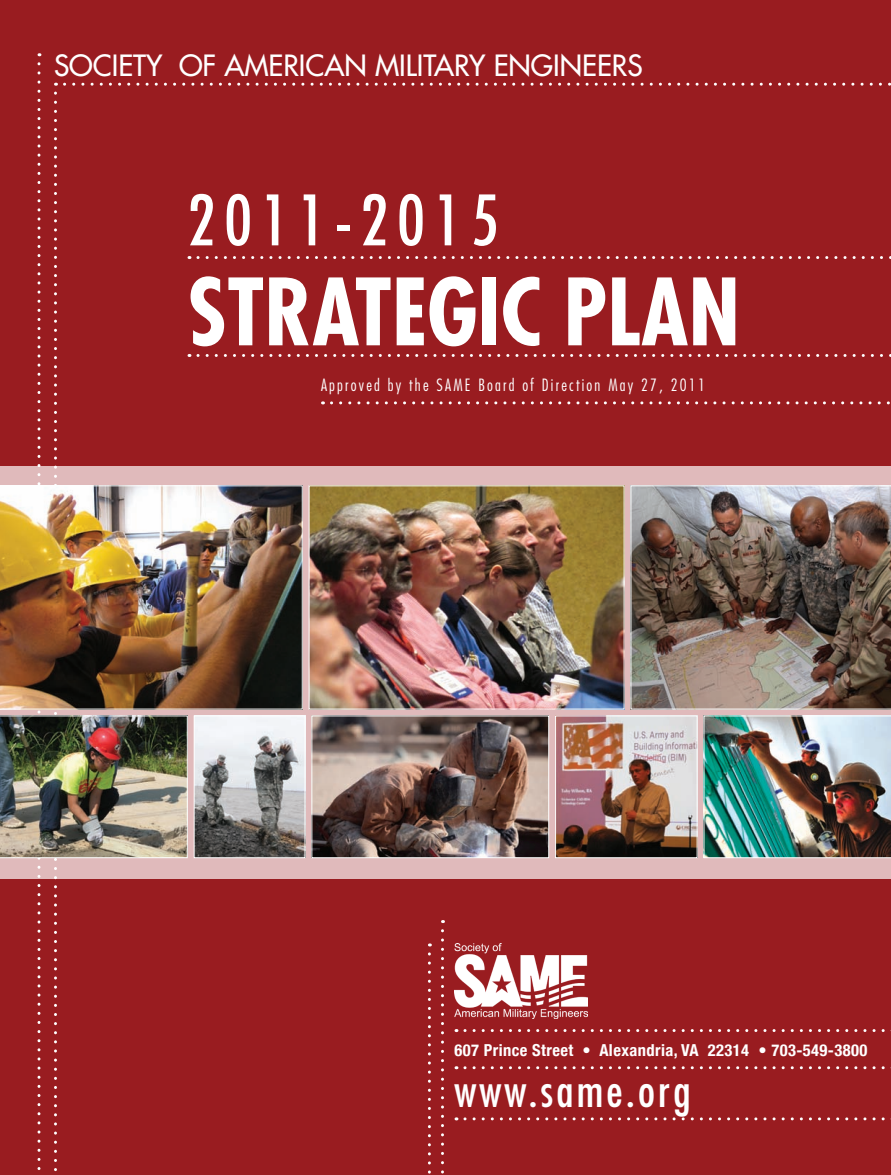
<style>
.page{position:relative;width:891px;height:1175px;background:#fff}
.page>*{position:absolute;margin:0;border:0;box-sizing:border-box;transform-origin:0 0}
.Photo_Caption{font:700 condensed 90px "Futura";color:#fff}
.Photo_Caption-2{font:condensed 67.5px "Futura";letter-spacing:.135em;color:#fff}
.Photo_Caption-3{font:condensed 45px "Futura";letter-spacing:.07em;color:#fff}
.Photo_Caption-4{font:28.5px "Futura";color:#fff}
.Photo_Caption-5{font:700 condensed 16.5px "Helvetica Neue";letter-spacing:.025em;color:#fff}
.Photo_Caption-6{font:300 condensed 16.5px "Futura";letter-spacing:.135em;color:#fff}
</style>
<div class="page">
<div style="left:0;top:0;width:891px;height:1174px;background:#991c20"></div>
<img style="left:0;top:64px;width:891px;height:1111px">
<p class="Photo_Caption-4" style="left:54px;top:47px;width:590px">SOCIETY OF AMERICAN MILITARY ENGINEERS</p>
<p class="Photo_Caption-2" style="left:188px;top:178px;width:313px">2011-2015</p>
<p class="Photo_Caption" style="left:188px;top:254px;width:554px">STRATEGIC PLAN</p>
<p class="Photo_Caption-6" style="left:321px;top:375px;width:385px">Approved by the SAME Board of Direction May 27, 2011</p>
<p class="Photo_Caption-5" style="left:454px;top:1039px;width:414px">607 Prince Street • Alexandria, VA 22314 • 703-549-3800</p>
<p class="Photo_Caption-3" style="left:454px;top:1061px;width:238px">www.same.org</p>
</div>
